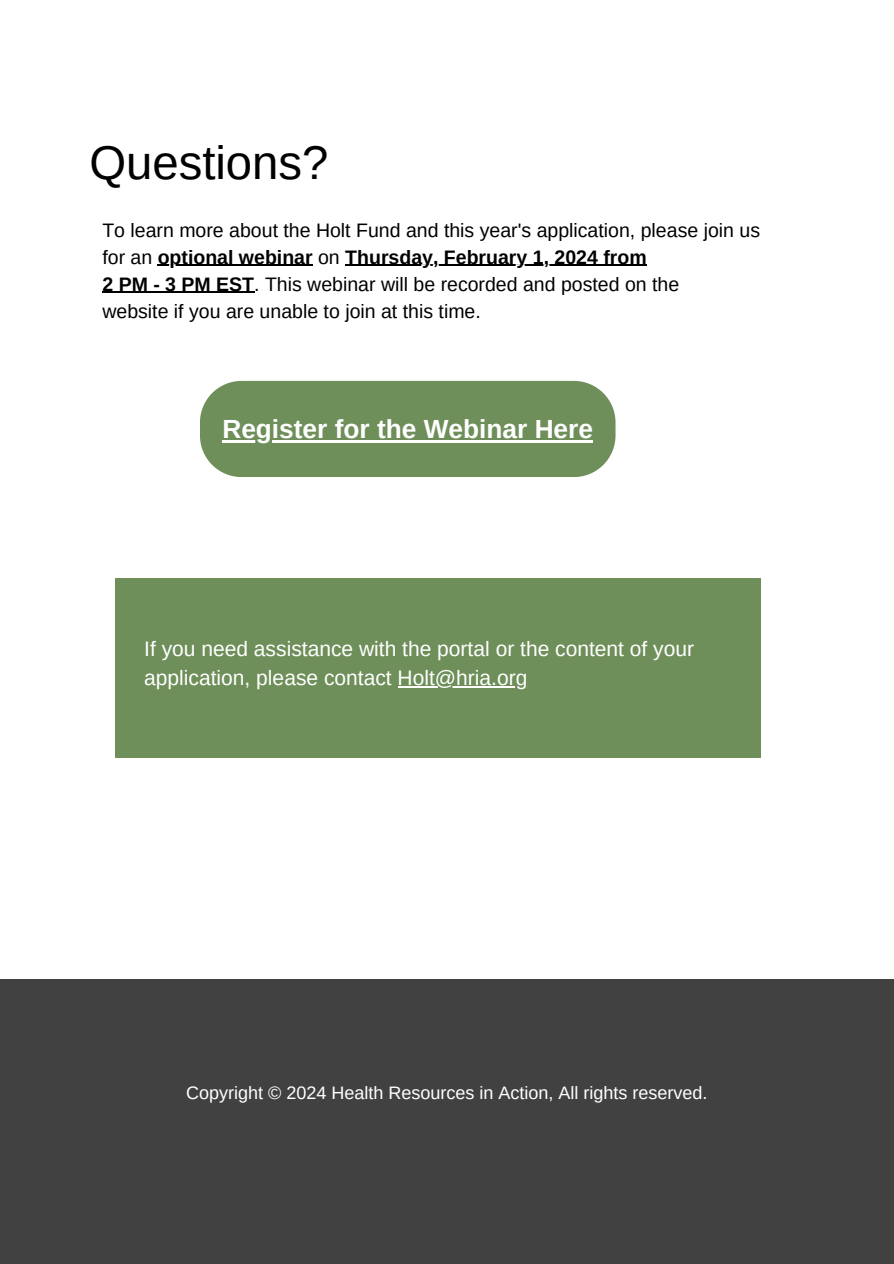
<style>
.page{position:relative;width:894px;height:1264px;background:#fff}
.page>*{position:absolute;margin:0;border:0;box-sizing:border-box;transform-origin:0 0}
.t1{font:47.25px "Arimo";color:#000}
.t2{font:700 26.25px "Arimo";color:#fff}
.t3{font:21px/29.2px "Arimo";color:#fff}
.t4{font:19.5px/27px "Arimo";color:#000}
.t5{font:18px "Arimo";color:#fff}
.s1{font-weight:700}
</style>
<div class="page">
<div style="left:200px;top:381px;width:415px;height:96px;background:#6e8f59"></div>
<div style="left:115px;top:578px;width:644px;height:179px;background:#6e8f59"></div>
<div style="left:0;top:979px;width:893px;height:284px;background:#414141"></div>
<hr style="left:158px;top:265px;width:154px;height:1px;background:#000">
<hr style="left:345px;top:265px;width:301px;height:1px;background:#000">
<hr style="left:102px;top:292px;width:109px;height:1px;background:#000">
<hr style="left:211px;top:292px;width:43px;height:1px;background:#000">
<hr style="left:222px;top:440px;width:371px;height:2px;background:#fff">
<hr style="left:397px;top:686px;width:130px;height:1px;background:#fff">
<h1 class="t1" style="left:89px;top:136px;width:240px">Questions?</h1>
<h3 class="t4" style="left:102px;top:216px;width:659px">To learn more about the Holt Fund and this year's application, please join us for an <span class="s1">optional webinar</span> on <span class="s1">Thursday, February 1, 2024 from</span></h3>
<h3 class="t4" style="left:102px;top:270px;width:578px"><span class="s1">2 PM - 3 PM EST</span>. This webinar will be recorded and posted on the website if you are unable to join at this time.</h3>
<p class="t2" style="left:222px;top:414px;width:372px">Register for the Webinar Here</p>
<p class="t3" style="left:144px;top:633px;width:551px">If you need assistance with the portal or the content of your application, please contact Holt@hria.org</p>
<p class="t5" style="left:186px;top:1083px;width:523px">Copyright © 2024 Health Resources in Action, All rights reserved.</p>
</div>
